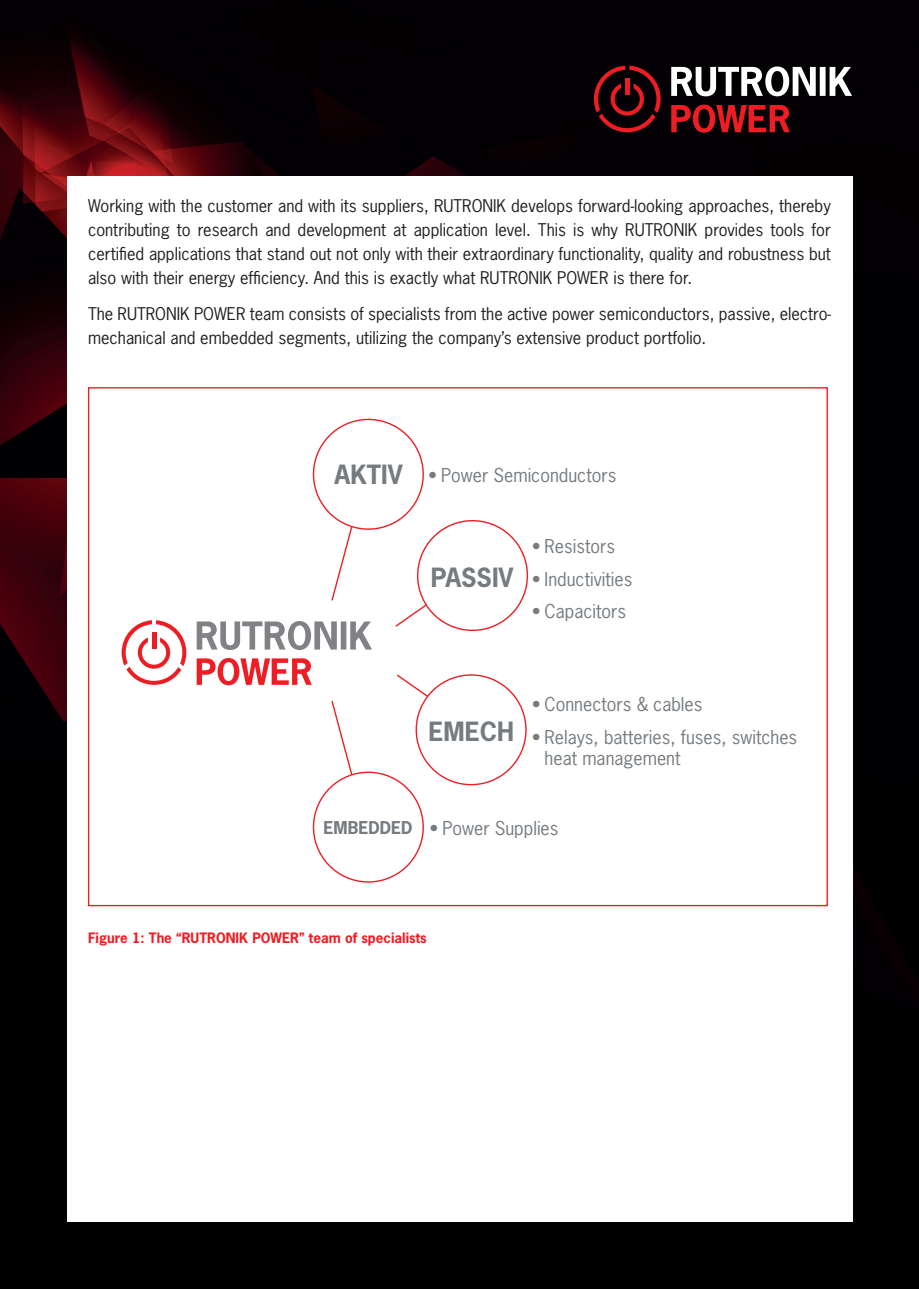
<style>
.page{position:relative;width:919px;height:1289px;background:#fff}
.page>*{position:absolute;margin:0;border:0;box-sizing:border-box;transform-origin:0 0}
.t1{font:700 24.9px "News Gothic";color:#767b7f}
.t2{font:18px/20.9px "News Gothic";color:#767b7f}
.t3{font:700 16.65px "News Gothic";color:#767b7f}
.t4{font:16.5px/24px "News Gothic";color:#231f20;text-align:justify}
.t5{font:700 13.5px "News Gothic";color:#ee1d23}
.s1{font-weight:700;font-size:24.9px}
</style>
<div class="page">
<img style="left:0;top:0;width:918px;height:1288px">
<div style="left:67px;top:176px;width:785px;height:1046px;background:#fff"></div>
<svg style="left:122px;top:620px;width:64px;height:65px"></svg>
<hr style="left:152px;top:632px;width:4px;height:16px;background:#ee1d23">
<svg style="left:197px;top:418px;width:332px;height:232px"></svg>
<svg style="left:197px;top:658px;width:330px;height:225px"></svg>
<svg style="left:671px;top:66px;width:181px;height:30px"></svg>
<svg style="left:671px;top:105px;width:118px;height:28px;background:#7f0f14"></svg>
<svg style="left:594px;top:66px;width:66px;height:66px;background:#3e070b"></svg>
<hr style="left:625px;top:78px;width:4px;height:17px;background:#ee1d23">
<p class="t4" style="left:88px;top:193px;width:744px">Working with the customer and with its suppliers, RUTRONIK develops forward-looking approaches, thereby contributing to research and development at application level. This is why RUTRONIK provides tools for certified applications that stand out not only with their extraordinary functionality, quality and robustness but also with their energy efficiency. And this is exactly what RUTRONIK POWER is there for.</p>
<p class="t4" style="left:88px;top:302px;width:744px">The RUTRONIK POWER team consists of specialists from the active power semiconductors, passive, electro&shy;mechanical and embedded segments, utilizing the company’s extensive product portfolio.</p>
<p class="t2" style="left:334px;top:464px;width:283px"><span class="s1">AKTIV</span> • Power Semiconductors</p>
<h1 class="t1" style="left:431px;top:560px;width:84px">PASSIV</h1>
<p class="t2" style="left:532px;top:535px;width:85px">• Resistors</p>
<p class="t2" style="left:532px;top:568px;width:102px">• Inductivities</p>
<p class="t2" style="left:532px;top:600px;width:96px">• Capacitors</p>
<h1 class="t1" style="left:428px;top:714px;width:87px">EMECH</h1>
<p class="t2" style="left:532px;top:693px;width:172px">• Connectors &amp; cables</p>
<p class="t2" style="left:544px;top:726px;width:254px;text-indent:-13px">• Relays, batteries, fuses, switches heat management</p>
<p class="t3" style="left:323px;top:816px;width:91px">EMBEDDED</p>
<p class="t2" style="left:429px;top:817px;width:130px">• Power Supplies</p>
<p class="t5" style="left:88px;top:928px;width:340px">Figure 1: The “RUTRONIK POWER” team of specialists</p>
</div>
